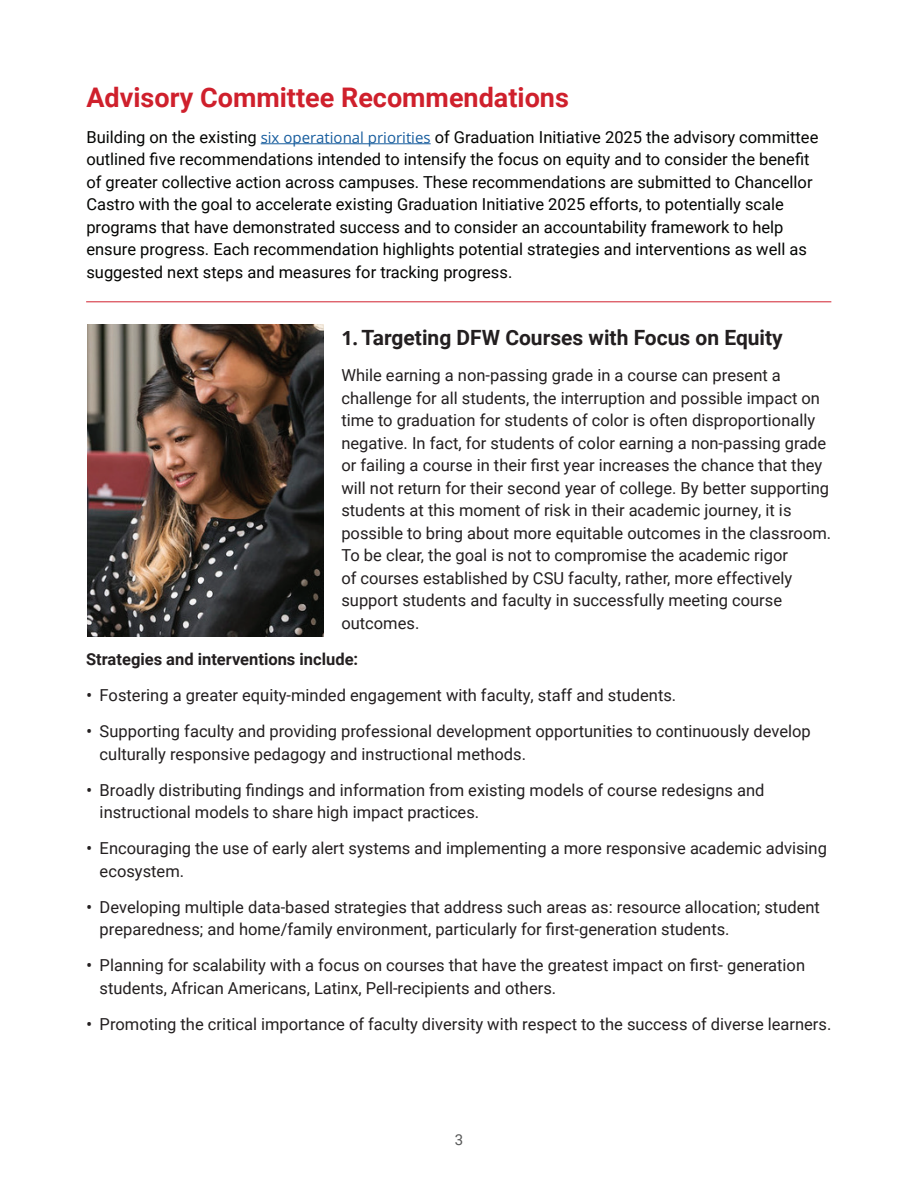
<style>
.page{position:relative;width:918px;height:1188px;background:#fff}
.page>*{position:absolute;margin:0;border:0;box-sizing:border-box;transform-origin:0 0}
.t1{font:700 27px "Roboto";color:#cf202c}
.t2{font:700 21px "Roboto";color:#231f20}
.t3{font:16.5px/22.5px "Roboto";color:#231f20}
.t4{font:16.5px/22.5px "Roboto";color:#040503}
.t5{font:700 16.5px "Roboto";color:#231f20}
.t6{font:15px "Roboto";color:#575858}
.s1{font-family:"Open Sans";font-size:15px;color:#175d9e}
.s2{font-family:"Open Sans";font-size:19.5px}
.s3{font-family:"Open Sans"}
</style>
<div class="page">
<hr style="left:261px;top:143px;width:170px;height:1px;background:#175d9e">
<img style="left:87px;top:325px;width:236px;height:311px">
<hr style="left:86px;top:301px;width:745px;height:1px;background:#d1202f">
<h2 class="t1" style="left:86px;top:78px;width:484px">Advisory Committee Recommendations</h2>
<p class="t4" style="left:86px;top:125px;width:734px">Building on the existing <span class="s1">six operational priorities</span> of Graduation Initiative 2025 the advisory committee outlined five recommendations intended to intensify the focus on equity and to consider the benefit of greater collective action across campuses. These recommendations are submitted to Chancellor Castro with the goal to accelerate existing Graduation Initiative 2025 efforts, to potentially scale programs that have demonstrated success and to consider an accountability framework to help ensure progress. Each recommendation highlights potential strategies and interventions as well as suggested next steps and measures for tracking progress.</p>
<h3 class="t2" style="left:341px;top:323px;width:443px"><span class="s2">1.</span> Targeting DFW Courses with Focus on Equity</h3>
<p class="t3" style="left:341px;top:363px;width:491px">While earning a non-passing grade in a course can present a challenge for all students, the interruption and possible impact on time to graduation for students of color is often disproportionally negative. In fact, for students of color earning a non-passing grade or failing a course in their first year increases the chance that they will not return for their second year of college. By better supporting students at this moment of risk in their academic journey, it is possible to bring about more equitable outcomes in the classroom.<br>To be clear, the goal is not to compromise the academic rigor<br>of courses established by CSU faculty, rather, more effectively support students and faculty in successfully meeting course outcomes.</p>
<p class="t5" style="left:86px;top:648px;width:274px">Strategies and interventions include:</p>
<p class="t3" style="left:86px;top:683px;width:592px"><span class="s3">•</span> Fostering a greater equity-minded engagement with faculty, staff and students.</p>
<p class="t3" style="left:100px;top:719px;width:713px;text-indent:-13px"><span class="s3">•</span> Supporting faculty and providing professional development opportunities to continuously develop culturally responsive pedagogy and instructional methods.</p>
<p class="t3" style="left:100px;top:778px;width:666px;text-indent:-13px"><span class="s3">•</span> Broadly distributing findings and information from existing models of course redesigns and instructional models to share high impact practices.</p>
<p class="t3" style="left:100px;top:837px;width:729px;text-indent:-13px"><span class="s3">•</span> Encouraging the use of early alert systems and implementing a more responsive academic advising ecosystem.</p>
<p class="t3" style="left:100px;top:895px;width:722px;text-indent:-13px"><span class="s3">•</span> Developing multiple data-based strategies that address such areas as: resource allocation; student preparedness; and home/family environment, particularly for first-generation students.</p>
<p class="t3" style="left:100px;top:954px;width:707px;text-indent:-13px"><span class="s3">•</span> Planning for scalability with a focus on courses that have the greatest impact on first- generation students, African Americans, Latinx, Pell-recipients and others.</p>
<p class="t3" style="left:86px;top:1012px;width:747px"><span class="s3">•</span> Promoting the critical importance of faculty diversity with respect to the success of diverse learners.</p>
<p class="t6" style="left:455px;top:1130px;width:10px">3</p>
</div>
